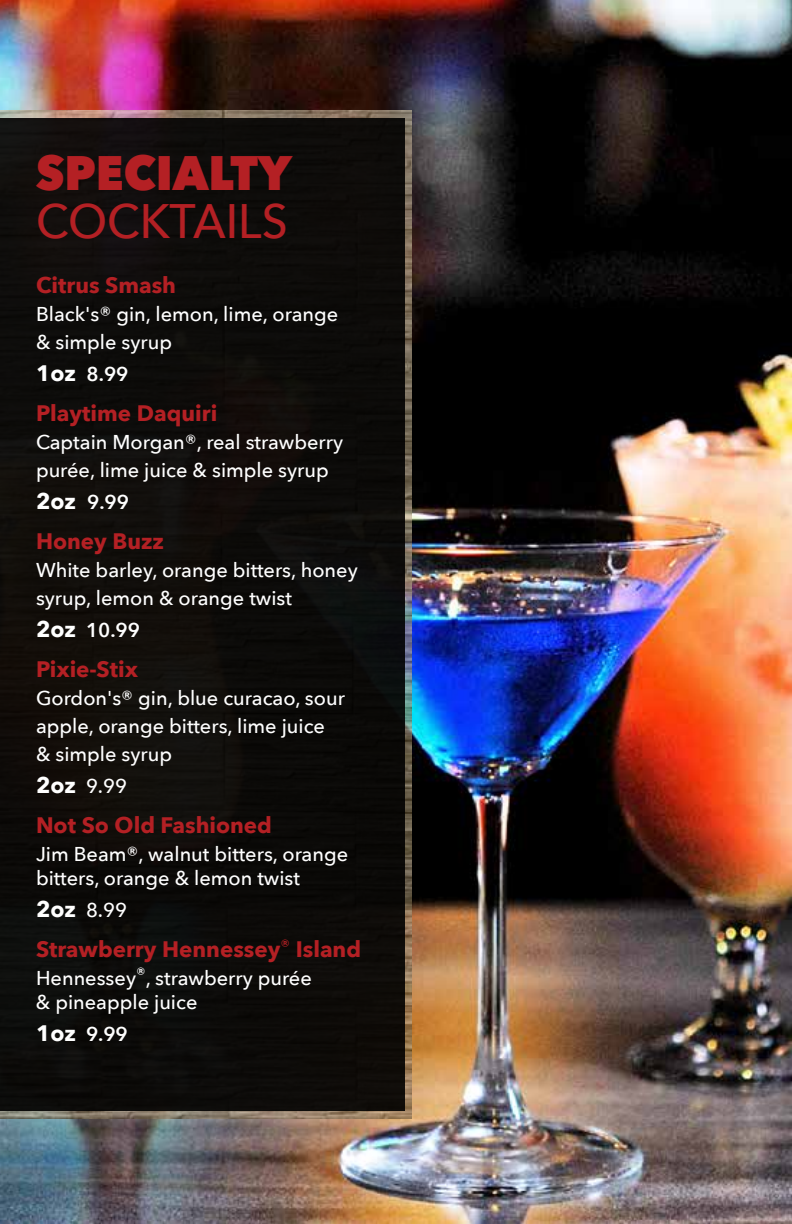
<style>
.page{position:relative;width:792px;height:1224px;background:#fff}
.page>*{position:absolute;margin:0;border:0;box-sizing:border-box;transform-origin:0 0}
.t1{font:800 48.2px "Avenir Next";color:#b42024;scale:.95 1}
.t2{font:500 48.2px "Avenir Next";color:#b42024;scale:.95 1}
.t3{font:700 22.4px "Avenir Next";color:#b42024}
.t4{font:500 20px/28px "Avenir Next";color:#fff}
.t5{font:600 20px "Avenir Next";color:#fff}
.s1{font-weight:700;font-size:22.4px}
</style>
<div class="page">
<img style="left:0;top:0;width:792px;height:1224px">
<img style="left:0;top:110px;width:412px;height:1009px">
<div style="left:0;top:118px;width:405px;height:993px;background:#0e0c0a"></div>
<h1 class="t1" style="left:36px;top:143px;width:271px">SPECIALTY</h1>
<h1 class="t2" style="left:36px;top:180px;width:267px">COCKTAILS</h1>
<p class="t3" style="left:36px;top:266px;width:142px">Citrus Smash</p>
<p class="t4" style="left:36px;top:299px;width:304px">Black's® gin, lemon, lime, orange &amp; simple syrup</p>
<p class="t5" style="left:36px;top:357px;width:94px"><span class="s1">1oz</span> 8.99</p>
<p class="t3" style="left:36px;top:394px;width:183px">Playtime Daquiri</p>
<p class="t4" style="left:36px;top:427px;width:309px">Captain Morgan®, real strawberry purée, lime juice &amp; simple syrup</p>
<p class="t5" style="left:36px;top:485px;width:95px"><span class="s1">2oz</span> 9.99</p>
<p class="t3" style="left:36px;top:522px;width:130px">Honey Buzz</p>
<p class="t4" style="left:36px;top:555px;width:323px">White barley, orange bitters, honey syrup, lemon &amp; orange twist</p>
<p class="t5" style="left:36px;top:613px;width:106px"><span class="s1">2oz</span> 10.99</p>
<p class="t3" style="left:36px;top:650px;width:103px">Pixie-Stix</p>
<p class="t4" style="left:36px;top:683px;width:310px">Gordon's® gin, blue curacao, sour apple, orange bitters, lime juice<br>&amp; simple syrup</p>
<p class="t4" style="left:36px;top:771px;width:92px"><span class="s1">2oz</span> 9.99</p>
<p class="t3" style="left:36px;top:806px;width:238px">Not So Old Fashioned</p>
<p class="t4" style="left:36px;top:841px;width:314px;line-height:24px">Jim Beam®, walnut bitters, orange bitters, orange &amp; lemon twist</p>
<p class="t4" style="left:36px;top:895px;width:92px"><span class="s1">2oz</span> 8.99</p>
<p class="t3" style="left:36px;top:930px;width:327px">Strawberry Hennessey<sup>®</sup> Island</p>
<p class="t4" style="left:36px;top:965px;width:277px;line-height:24px">Hennessey<sup>®</sup>, strawberry purée &amp; pineapple juice</p>
<p class="t5" style="left:36px;top:1017px;width:93px"><span class="s1">1oz</span> 9.99</p>
</div>
